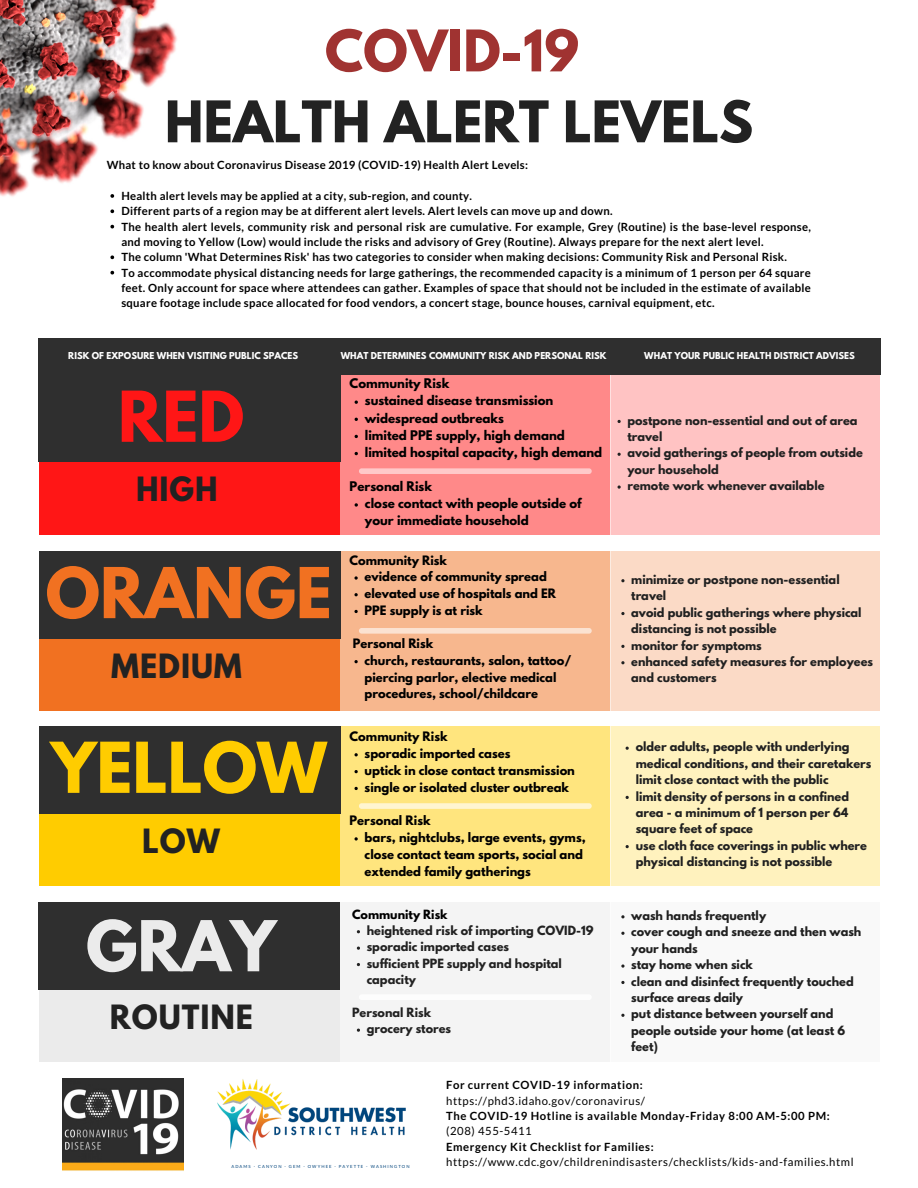
<style>
.page{position:relative;width:918px;height:1188px;background:#fff}
.page>*{position:absolute;margin:0;border:0;box-sizing:border-box;transform-origin:0 0}
.t1{font:700 62.1px "League Spartan";color:#f17121}
.t2{font:700 62.1px "League Spartan";color:#fc0}
.t3{font:700 62.1px "League Spartan";color:#ebebeb}
.t4{font:700 62.1px "League Spartan";color:#ff1616}
.t5{font:700 50.85px "League Spartan";color:#222}
.t6{font:700 50.85px "League Spartan";color:#a03331}
.t7{font:700 29.7px "League Spartan";letter-spacing:.03em;color:#222}
.t8{font:700 11.85px/17.1px "League Spartan";color:#000}
.t9{font:700 11.55px/16.8px "League Spartan";color:#000}
.t10{font:700 11.25px/15.3px "Lato";letter-spacing:.025em;color:#000}
.t11{font:700 11.25px/16.4px "League Spartan";color:#212121}
.t12{font:11.25px "Lato";letter-spacing:.05em;color:#000}
.t13{font:700 11.25px "Lato";letter-spacing:.05em;color:#000}
.t14{font:700 11.25px/16.4px "League Spartan";color:#222}
.t15{font:700 11.25px "League Spartan";color:#000}
.t16{font:700 8.4px "League Spartan";letter-spacing:.005em;color:#fff}
.t17{font:4.2px "Lato";letter-spacing:.25em;color:#00447c}
</style>
<div class="page">
<div style="left:39px;top:726px;width:840px;height:160px;background:#fc0"></div>
<div style="left:39px;top:374px;width:840px;height:161px;background:#ff1616"></div>
<div style="left:39px;top:903px;width:840px;height:159px;background:#ebebeb"></div>
<div style="left:39px;top:551px;width:840px;height:160px;background:#f17121"></div>
<svg style="left:341px;top:375px;width:270px;height:687px"></svg>
<svg style="left:611px;top:375px;width:269px;height:687px"></svg>
<img style="left:217px;top:1079px;width:189px;height:71px">
<div style="left:38px;top:338px;width:842px;height:37px;background:#2f2f2f"></div>
<img style="left:62px;top:1079px;width:122px;height:92px">
<img style="left:0;top:0;width:177px;height:197px">
<div style="left:39px;top:551px;width:301px;height:87px;background:#2f2f2f"></div>
<svg style="left:355px;top:503px;width:3px;height:4px"></svg>
<svg style="left:354px;top:576px;width:4px;height:4px"></svg>
<svg style="left:354px;top:593px;width:4px;height:3px"></svg>
<svg style="left:354px;top:610px;width:4px;height:3px"></svg>
<svg style="left:354px;top:660px;width:4px;height:3px"></svg>
<svg style="left:355px;top:837px;width:3px;height:4px"></svg>
<div style="left:359px;top:628px;width:233px;height:6px;background:#fbe2d1;border-radius:3px"></div>
<div style="left:359px;top:468px;width:233px;height:6px;background:#ffc9c9;border-radius:3px"></div>
<div style="left:359px;top:803px;width:233px;height:6px;background:#fff5d1;border-radius:3px"></div>
<div style="left:359px;top:994px;width:233px;height:6px;background:#fff;border-radius:3px"></div>
<div style="left:38px;top:374px;width:303px;height:87px;background:#2f2f2f"></div>
<div style="left:39px;top:726px;width:301px;height:87px;background:#2f2f2f"></div>
<div style="left:38px;top:903px;width:301px;height:87px;background:#2f2f2f"></div>
<svg style="left:618px;top:485px;width:3px;height:4px"></svg>
<svg style="left:621px;top:579px;width:4px;height:3px"></svg>
<svg style="left:621px;top:612px;width:4px;height:3px"></svg>
<svg style="left:621px;top:645px;width:4px;height:3px"></svg>
<svg style="left:621px;top:661px;width:4px;height:3px"></svg>
<svg style="left:621px;top:915px;width:4px;height:3px"></svg>
<svg style="left:621px;top:932px;width:4px;height:3px"></svg>
<svg style="left:621px;top:964px;width:4px;height:4px"></svg>
<svg style="left:621px;top:981px;width:4px;height:3px"></svg>
<svg style="left:621px;top:1014px;width:4px;height:3px"></svg>
<svg style="left:110px;top:194px;width:4px;height:4px"></svg>
<svg style="left:110px;top:209px;width:4px;height:4px"></svg>
<svg style="left:110px;top:225px;width:4px;height:3px"></svg>
<svg style="left:110px;top:255px;width:4px;height:4px"></svg>
<svg style="left:110px;top:271px;width:4px;height:4px"></svg>
<h2 class="t6" style="left:325px;top:26px;width:256px">COVID-19</h2>
<h2 class="t5" style="left:165px;top:97px;width:590px">HEALTH ALERT LEVELS</h2>
<p class="t10" style="left:107px;top:157px;width:423px">What to know about Coronavirus Disease 2019 (COVID-19) Health Alert Levels:</p>
<p class="t10" style="left:121px;top:188px;width:691px">Health alert levels may be applied at a city, sub-region, and county.<br>Different parts of a region may be at different alert levels. Alert levels can move up and down.<br>The health alert levels, community risk and personal risk are cumulative. For example, Grey (Routine) is the base-level response, and moving to Yellow (Low) would include the risks and advisory of Grey (Routine). Always prepare for the next alert level.<br>The column 'What Determines Risk' has two categories to consider when making decisions: Community Risk and Personal Risk.<br>To accommodate physical distancing needs for large gatherings, the recommended capacity is a minimum of 1 person per 64 square feet. Only account for space where attendees can gather. Examples of space that should not be included in the estimate of available square footage include space allocated for food vendors, a concert stage, bounce houses, carnival equipment, etc.</p>
<p class="t16" style="left:68px;top:351px;width:231px">RISK OF EXPOSURE WHEN VISITING PUBLIC SPACES</p>
<p class="t16" style="left:341px;top:351px;width:267px">WHAT DETERMINES COMMUNITY RISK AND PERSONAL RISK</p>
<p class="t16" style="left:644px;top:351px;width:212px">WHAT YOUR PUBLIC HEALTH DISTRICT ADVISES</p>
<h1 class="t4" style="left:118px;top:386px;width:128px">RED</h1>
<h3 class="t7" style="left:136px;top:474px;width:83px">HIGH</h3>
<h1 class="t1" style="left:46px;top:562px;width:288px">ORANGE</h1>
<h3 class="t7" style="left:111px;top:651px;width:132px">MEDIUM</h3>
<h1 class="t2" style="left:51px;top:737px;width:277px">YELLOW</h1>
<h3 class="t7" style="left:142px;top:826px;width:79px">LOW</h3>
<h1 class="t3" style="left:86px;top:915px;width:192px">GRAY</h1>
<h3 class="t7" style="left:110px;top:1003px;width:145px">ROUTINE</h3>
<p class="t8" style="left:350px;top:377px;width:101px">Community Risk</p>
<p class="t8" style="left:365px;top:394px;width:239px">sustained disease transmission widespread outbreaks<br>limited PPE supply, high demand limited hospital capacity, high demand</p>
<p class="t8" style="left:365px;top:496px;width:218px">close contact with people outside of your immediate household</p>
<p class="t8" style="left:350px;top:479px;width:84px">Personal Risk</p>
<p class="t9" style="left:350px;top:553px;width:99px">Community Risk</p>
<p class="t9" style="left:365px;top:570px;width:193px">evidence of community spread elevated use of hospitals and ER<br>PPE supply is at risk</p>
<p class="t9" style="left:365px;top:653px;width:208px">church, restaurants, salon, tattoo/ piercing parlor, elective medical procedures, school/childcare</p>
<p class="t9" style="left:353px;top:637px;width:82px">Personal Risk</p>
<p class="t9" style="left:350px;top:730px;width:99px">Community Risk</p>
<p class="t9" style="left:365px;top:746px;width:212px">sporadic imported cases<br>uptick in close contact transmission single or isolated cluster outbreak</p>
<p class="t9" style="left:365px;top:831px;width:223px">bars, nightclubs, large events, gyms, close contact team sports, social and extended family gatherings</p>
<p class="t9" style="left:350px;top:814px;width:82px">Personal Risk</p>
<p class="t15" style="left:352px;top:908px;width:97px">Community Risk</p>
<p class="t14" style="left:367px;top:924px;width:228px">heightened risk of importing COVID-19 sporadic imported cases<br>sufficient PPE supply and hospital capacity</p>
<p class="t14" style="left:367px;top:1022px;width:86px">grocery stores</p>
<p class="t14" style="left:352px;top:1006px;width:80px">Personal Risk</p>
<p class="t11" style="left:627px;top:413px;width:237px">postpone non-essential and out of area travel<br>avoid gatherings of people from outside your household<br>remote work whenever available</p>
<p class="t11" style="left:631px;top:573px;width:243px">minimize or postpone non-essential travel<br>avoid public gatherings where physical distancing is not possible<br>monitor for symptoms<br>enhanced safety measures for employees and customers</p>
<p class="t11" style="left:636px;top:740px;width:237px">older adults, people with underlying medical conditions, and their caretakers limit close contact with the public<br>limit density of persons in a confined area - a minimum of 1 person per 64 square feet of space<br>use cloth face coverings in public where physical distancing is not possible</p>
<p class="t11" style="left:631px;top:909px;width:232px">wash hands frequently<br>cover cough and sneeze and then wash your hands<br>stay home when sick<br>clean and disinfect frequently touched surface areas daily<br>put distance between yourself and people outside your home (at least 6 feet)</p>
<p class="t17" style="left:231px;top:1164px;width:180px">ADAMS - CANYON - GEM - OWYHEE - PAYETTE - WASHINGTON</p>
<p class="t13" style="left:446px;top:1078px;width:198px">For current COVID-19 information:</p>
<p class="t12" style="left:446px;top:1094px;width:200px">https://phd3.idaho.gov/coronavirus/</p>
<p class="t13" style="left:446px;top:1109px;width:385px">The COVID-19 Hotline is available Monday-Friday 8:00 AM-5:00 PM:</p>
<p class="t12" style="left:446px;top:1124px;width:87px">(208) 455-5411</p>
<p class="t13" style="left:446px;top:1140px;width:209px">Emergency Kit Checklist for Families:</p>
<p class="t12" style="left:446px;top:1155px;width:409px">https://www.cdc.gov/childrenindisasters/checklists/kids-and-families.html</p>
</div>
